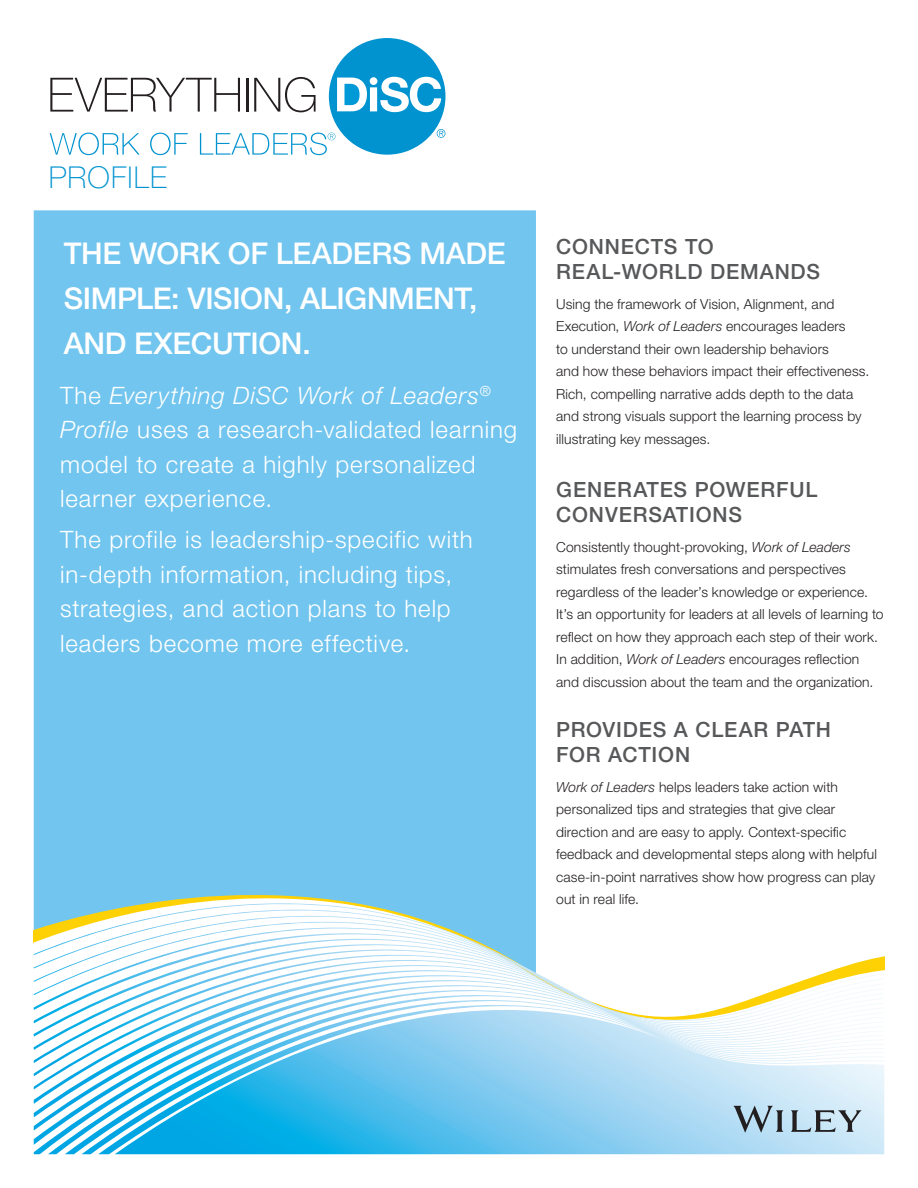
<style>
.page{position:relative;width:918px;height:1188px;background:#fff}
.page>*{position:absolute;margin:0;border:0;box-sizing:border-box;transform-origin:0 0}
.t1{font:100 30.15px "Helvetica Neue LT Std";letter-spacing:.035em;color:#0093d0}
.t2{font:500 30px/45px "Helvetica Neue LT Std";letter-spacing:-.015em;color:#fff}
.t3{font:300 24px/34.5px "Helvetica Neue LT Std";letter-spacing:.035em;color:#fff}
.t4{font:500 21px/25.2px "Helvetica Neue LT Std";letter-spacing:.04em;color:#57585a}
.t5{font:300 13.8px/22.5px "Helvetica Neue LT Std";letter-spacing:.01em;color:#231f20}
.s1{font-style:italic}
</style>
<div class="page">
<div style="left:34px;top:210px;width:502px;height:662px;background:#72c5ee"></div>
<div style="left:34px;top:872px;width:502px;height:15px;background:#72c5ee"></div>
<div style="left:34px;top:887px;width:502px;height:5px;background:#72c5ee"></div>
<div style="left:34px;top:892px;width:502px;height:5px;background:#72c5ee"></div>
<svg style="left:34px;top:897px;width:502px;height:6px;background:#9ecfc9"></svg>
<svg style="left:34px;top:903px;width:502px;height:5px"></svg>
<svg style="left:34px;top:908px;width:502px;height:15px"></svg>
<svg style="left:34px;top:923px;width:502px;height:5px"></svg>
<svg style="left:34px;top:928px;width:502px;height:5px"></svg>
<svg style="left:34px;top:933px;width:502px;height:5px"></svg>
<svg style="left:34px;top:938px;width:502px;height:5px"></svg>
<svg style="left:49px;top:943px;width:487px;height:5px"></svg>
<svg style="left:39px;top:948px;width:497px;height:4px"></svg>
<svg style="left:34px;top:952px;width:850px;height:5px"></svg>
<svg style="left:49px;top:957px;width:835px;height:4px"></svg>
<svg style="left:37px;top:961px;width:847px;height:5px"></svg>
<svg style="left:34px;top:966px;width:850px;height:5px"></svg>
<svg style="left:34px;top:971px;width:847px;height:183px"></svg>
<svg style="left:48px;top:975px;width:833px;height:179px"></svg>
<svg style="left:65px;top:980px;width:816px;height:174px"></svg>
<svg style="left:82px;top:984px;width:799px;height:170px"></svg>
<svg style="left:98px;top:989px;width:786px;height:165px"></svg>
<svg style="left:115px;top:1010px;width:769px;height:144px"></svg>
<svg style="left:50px;top:38px;width:396px;height:117px"></svg>
<svg style="left:733px;top:1106px;width:129px;height:27px;background:#9fb5c3"></svg>
<p class="t1" style="left:49px;top:160px;width:120px">PROFILE</p>
<p class="t2" style="left:64px;top:231px;width:444px">THE WORK OF LEADERS MADE<br>SIMPLE: VISION, ALIGNMENT,<br>AND EXECUTION.</p>
<p class="t3" style="left:60px;top:377px;width:459px">The <span class="s1">Everything DiSC Work of Leaders</span><sup>® </sup><span class="s1">Profile</span> uses a research-validated learning model to create a highly personalized learner experience.</p>
<p class="t3" style="left:60px;top:522px;width:414px">The profile is leadership-specific with in-depth information, including tips, strategies, and action plans to help leaders become more effective.</p>
<p class="t4" style="left:556px;top:234px;width:266px">CONNECTS TO<br>REAL-WORLD DEMANDS</p>
<p class="t5" style="left:556px;top:292px;width:315px">Using the framework of Vision, Alignment, and Execution, <span class="s1">Work of Leaders</span> encourages leaders<br>to understand their own leadership behaviors<br>and how these behaviors impact their effectiveness.<br>Rich, compelling narrative adds depth to the data and strong visuals support the learning process by illustrating key messages.</p>
<p class="t4" style="left:556px;top:477px;width:263px">GENERATES POWERFUL<br>CONVERSATIONS</p>
<p class="t5" style="left:556px;top:535px;width:329px">Consistently thought-provoking, <span class="s1">Work of Leaders </span>stimulates fresh conversations and perspectives regardless of the leader’s knowledge or experience.<br>It’s an opportunity for leaders at all levels of learning to reflect on how they approach each step of their work.<br>In addition, <span class="s1">Work of Leaders</span> encourages reflection and discussion about the team and the organization.</p>
<p class="t4" style="left:556px;top:717px;width:276px">PROVIDES A CLEAR PATH<br>FOR ACTION</p>
<p class="t5" style="left:556px;top:775px;width:322px"><span class="s1">Work of Leaders</span> helps leaders take action with personalized tips and strategies that give clear direction and are easy to apply. Context-specific feedback and developmental steps along with helpful case-in-point narratives show how progress can play out in real life.</p>
</div>
